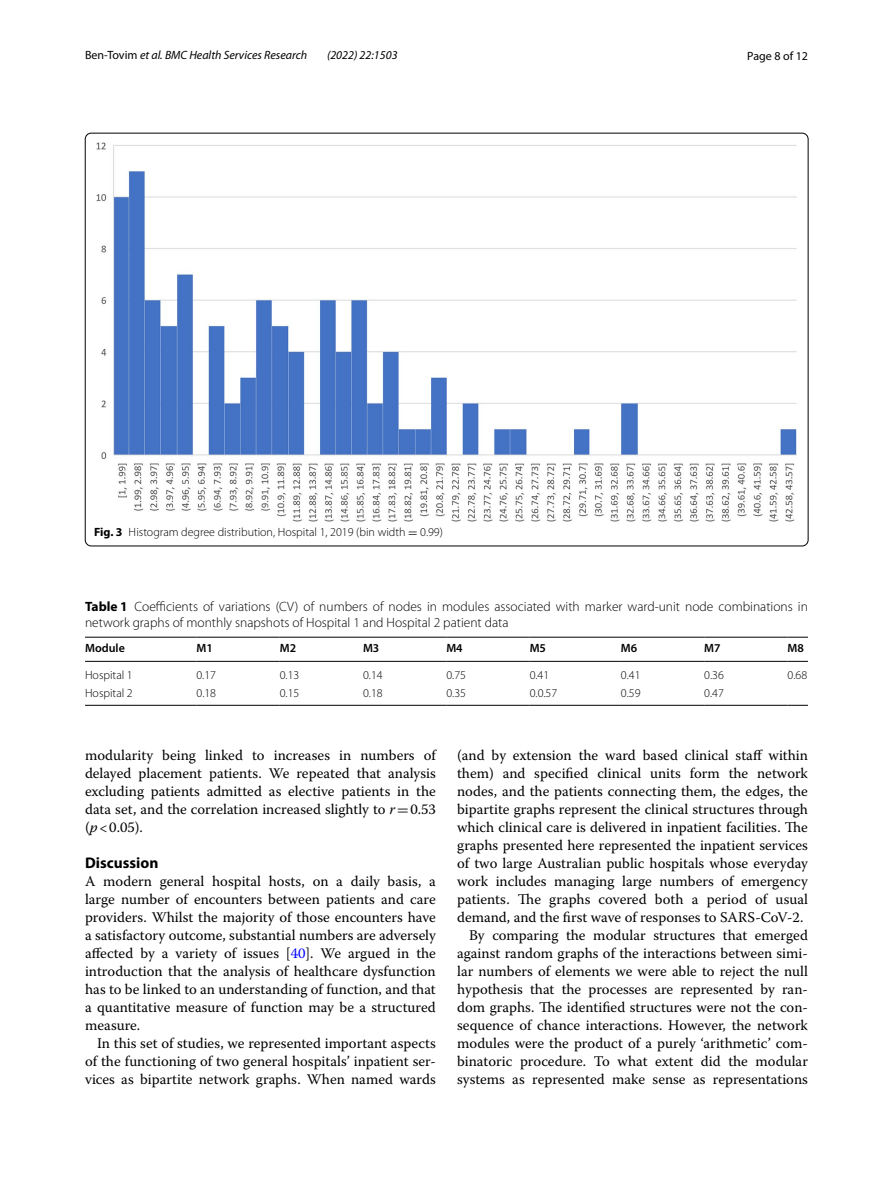
<style>
.page{position:relative;width:893px;height:1187px;background:#fff}
.page>*{position:absolute;margin:0;border:0;box-sizing:border-box;transform-origin:0 0}
.t1{font:700 15.45px "Myriad Pro";color:#000}
.t2{font:14.7px/18px "Warnock Pro";color:#000;text-align:justify}
.t3{font:300 13.5px/16.5px "Myriad Pro";color:#000}
.t4{font:300 12px "Myriad Pro";color:#000}
.t5{font:italic 12px "Myriad Pro";color:#000}
.t6{font:600 12px "Myriad Pro";color:#000}
.t7{font:12px "Myriad Pro";color:#000}
.s1{font-style:normal}
.s2{font-weight:700}
.s3{font-family:"MTSY";font-weight:400}
.s4{font-style:italic}
.s5{font-family:"MTSY"}
.s6{color:#00f}
</style>
<div class="page">
<img style="left:96px;top:142px;width:701px;height:379px">
<hr style="left:85px;top:637px;width:111px;height:1px;background:#000">
<hr style="left:85px;top:661px;width:111px;height:1px;background:#000">
<hr style="left:196px;top:637px;width:84px;height:1px;background:#000">
<hr style="left:196px;top:661px;width:84px;height:1px;background:#000">
<hr style="left:280px;top:637px;width:83px;height:1px;background:#000">
<hr style="left:280px;top:661px;width:83px;height:1px;background:#000">
<hr style="left:363px;top:637px;width:83px;height:1px;background:#000">
<hr style="left:363px;top:661px;width:83px;height:1px;background:#000">
<hr style="left:446px;top:637px;width:84px;height:1px;background:#000">
<hr style="left:446px;top:661px;width:84px;height:1px;background:#000">
<hr style="left:530px;top:637px;width:91px;height:1px;background:#000">
<hr style="left:530px;top:661px;width:91px;height:1px;background:#000">
<hr style="left:621px;top:637px;width:83px;height:1px;background:#000">
<hr style="left:621px;top:661px;width:83px;height:1px;background:#000">
<hr style="left:704px;top:637px;width:83px;height:1px;background:#000">
<hr style="left:704px;top:661px;width:83px;height:1px;background:#000">
<svg style="left:787px;top:637px;width:21px;height:1px"></svg>
<svg style="left:787px;top:661px;width:21px;height:1px"></svg>
<hr style="left:85px;top:705px;width:111px;height:1px;background:#000">
<hr style="left:196px;top:705px;width:84px;height:1px;background:#000">
<hr style="left:280px;top:705px;width:83px;height:1px;background:#000">
<hr style="left:363px;top:705px;width:83px;height:1px;background:#000">
<hr style="left:446px;top:705px;width:84px;height:1px;background:#000">
<hr style="left:530px;top:705px;width:91px;height:1px;background:#000">
<hr style="left:621px;top:705px;width:83px;height:1px;background:#000">
<hr style="left:704px;top:705px;width:83px;height:1px;background:#000">
<svg style="left:787px;top:705px;width:21px;height:1px"></svg>
<p class="t5" style="left:85px;top:48px;width:224px"><span class="s1">Ben‑Tovim</span> et al. BMC Health Services Research</p>
<p class="t5" style="left:327px;top:48px;width:72px">(2022) 22:1503</p>
<p class="t7" style="left:747px;top:48px;width:62px">Page 8 of 12</p>
<p class="t4" style="left:94px;top:525px;width:350px"><span class="s2">Fig. 3</span> Histogram degree distribution, Hospital 1, 2019 (bin width <span class="s3">=</span> 0.99)</p>
<p class="t3" style="left:85px;top:598px;width:724px"><span class="s2">Table 1</span> Coefficients of variations (CV) of numbers of nodes in modules associated with marker ward-unit node combinations in network graphs of monthly snapshots of Hospital 1 and Hospital 2 patient data</p>
<p class="t6" style="left:85px;top:640px;width:41px">Module</p>
<p class="t6" style="left:196px;top:640px;width:18px">M1</p>
<p class="t6" style="left:280px;top:640px;width:18px">M2</p>
<p class="t6" style="left:363px;top:640px;width:18px">M3</p>
<p class="t6" style="left:446px;top:640px;width:18px">M4</p>
<p class="t6" style="left:530px;top:640px;width:18px">M5</p>
<p class="t6" style="left:621px;top:640px;width:18px">M6</p>
<p class="t6" style="left:704px;top:640px;width:18px">M7</p>
<p class="t6" style="left:787px;top:640px;width:18px">M8</p>
<p class="t4" style="left:85px;top:668px;width:49px">Hospital 1</p>
<p class="t4" style="left:196px;top:668px;width:21px">0.17</p>
<p class="t4" style="left:280px;top:668px;width:21px">0.13</p>
<p class="t4" style="left:363px;top:668px;width:21px">0.14</p>
<p class="t4" style="left:446px;top:668px;width:21px">0.75</p>
<p class="t4" style="left:530px;top:668px;width:21px">0.41</p>
<p class="t4" style="left:621px;top:668px;width:21px">0.41</p>
<p class="t4" style="left:704px;top:668px;width:21px">0.36</p>
<p class="t4" style="left:788px;top:668px;width:21px">0.68</p>
<p class="t4" style="left:85px;top:686px;width:49px">Hospital 2</p>
<p class="t4" style="left:196px;top:686px;width:21px">0.18</p>
<p class="t4" style="left:280px;top:686px;width:21px">0.15</p>
<p class="t4" style="left:363px;top:686px;width:21px">0.18</p>
<p class="t4" style="left:446px;top:686px;width:21px">0.35</p>
<p class="t4" style="left:530px;top:686px;width:29px">0.0.57</p>
<p class="t4" style="left:621px;top:686px;width:21px">0.59</p>
<p class="t4" style="left:704px;top:686px;width:21px">0.47</p>
<p class="t2" style="left:85px;top:746px;width:352px">modularity being linked to increases in numbers of delayed placement patients. We repeated that analysis excluding patients admitted as elective patients in the data set, and the correlation increased slightly to <span class="s4">r</span><span class="s5">=</span>0.53 (<span class="s4">p</span>&lt;0.05).</p>
<p class="t1" style="left:85px;top:853px;width:75px">Discussion</p>
<p class="t2" style="left:85px;top:872px;width:352px">A modern general hospital hosts, on a daily basis, a large number of encounters between patients and care providers. Whilst the majority of those encounters have a satisfactory outcome, substantial numbers are adversely affected by a variety of issues [<span class="s6">40</span>]. We argued in the introduction that the analysis of healthcare dysfunction has to be linked to an understanding of function, and that a quantitative measure of function may be a structured measure.</p>
<p class="t2" style="left:85px;top:1034px;width:352px;text-indent:12px">In this set of studies, we represented important aspects of the functioning of two general hospitals’ inpatient ser&shy;vices as bipartite network graphs. When named wards</p>
<p class="t2" style="left:457px;top:746px;width:352px">(and by extension the ward based clinical staff within</p>
<p class="t2" style="left:457px;top:764px;width:352px">them) and specified clinical units form the network</p>
<p class="t2" style="left:457px;top:782px;width:352px">nodes, and the patients connecting them, the edges, the</p>
<p class="t2" style="left:457px;top:800px;width:352px">bipartite graphs represent the clinical structures through</p>
<p class="t2" style="left:457px;top:818px;width:352px">which clinical care is delivered in inpatient facilities. The</p>
<p class="t2" style="left:457px;top:836px;width:352px">graphs presented here represented the inpatient services</p>
<p class="t2" style="left:457px;top:854px;width:352px">of two large Australian public hospitals whose everyday</p>
<p class="t2" style="left:457px;top:872px;width:352px">work includes managing large numbers of emergency</p>
<p class="t2" style="left:457px;top:890px;width:352px">patients. The graphs covered both a period of usual</p>
<p class="t2" style="left:457px;top:908px;width:348px">demand, and the first wave of responses to SARS-CoV-2.</p>
<p class="t2" style="left:469px;top:926px;width:340px">By comparing the modular structures that emerged</p>
<p class="t2" style="left:457px;top:944px;width:352px">against random graphs of the interactions between simi-</p>
<p class="t2" style="left:457px;top:962px;width:352px">lar numbers of elements we were able to reject the null</p>
<p class="t2" style="left:457px;top:980px;width:352px">hypothesis that the processes are represented by ran-</p>
<p class="t2" style="left:457px;top:998px;width:352px">dom graphs. The identified structures were not the con-</p>
<p class="t2" style="left:457px;top:1016px;width:352px">sequence of chance interactions. However, the network</p>
<p class="t2" style="left:457px;top:1034px;width:352px">modules were the product of a purely ‘arithmetic’ com-</p>
<p class="t2" style="left:457px;top:1052px;width:352px">binatoric procedure. To what extent did the modular</p>
<p class="t2" style="left:457px;top:1070px;width:352px">systems as represented make sense as representations</p>
</div>
